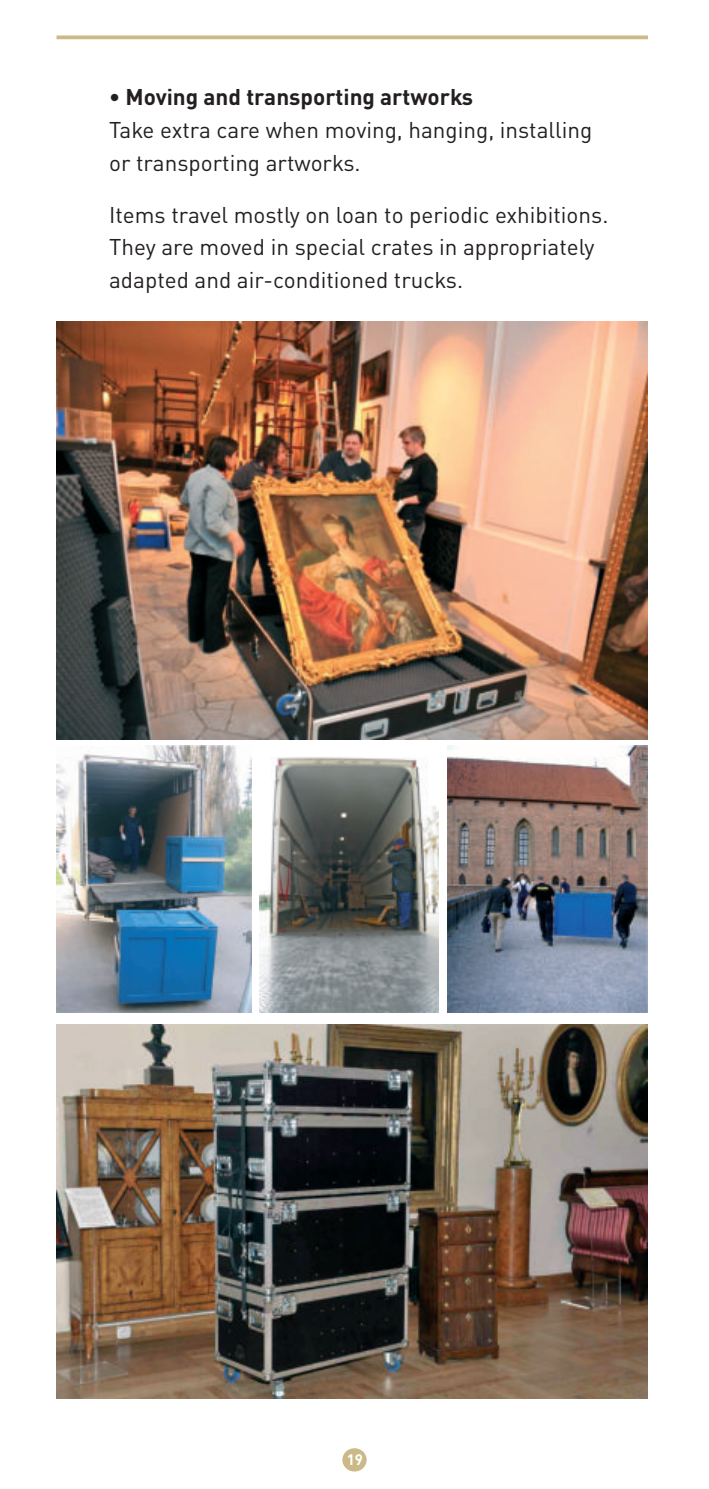
<style>
.page{position:relative;width:709px;height:1489px;background:#fff}
.page>*{position:absolute;margin:0;border:0;box-sizing:border-box;transform-origin:0 0}
.t1{font:22.5px/32.2px "DIN Pro";color:#231f20}
.t2{font:700 22.5px "DIN Pro";color:#231f20}
.t3{font:700 15px "DIN Pro";color:#fff}
</style>
<div class="page">
<div style="left:342px;top:1447px;width:24px;height:24px;background:#cbba87;border-radius:50%"></div>
<svg style="left:56px;top:35px;width:592px;height:4px;background:#d1c295"></svg>
<img style="left:56px;top:322px;width:591px;height:417px">
<img style="left:56px;top:745px;width:196px;height:267px">
<img style="left:259px;top:757px;width:179px;height:255px">
<img style="left:447px;top:745px;width:200px;height:267px">
<img style="left:56px;top:1024px;width:591px;height:374px">
<p class="t2" style="left:109px;top:87px;width:365px">• Moving and transporting artworks</p>
<p class="t1" style="left:109px;top:115px;width:484px;line-height:33.2px">Take extra care when moving, hanging, installing or transporting artworks.</p>
<p class="t1" style="left:109px;top:201px;width:501px">Items travel mostly on loan to periodic exhibitions.<br>They are moved in special crates in appropriately adapted and air-conditioned trucks.</p>
<p class="t3" style="left:347px;top:1453px;width:18px">19</p>
</div>
